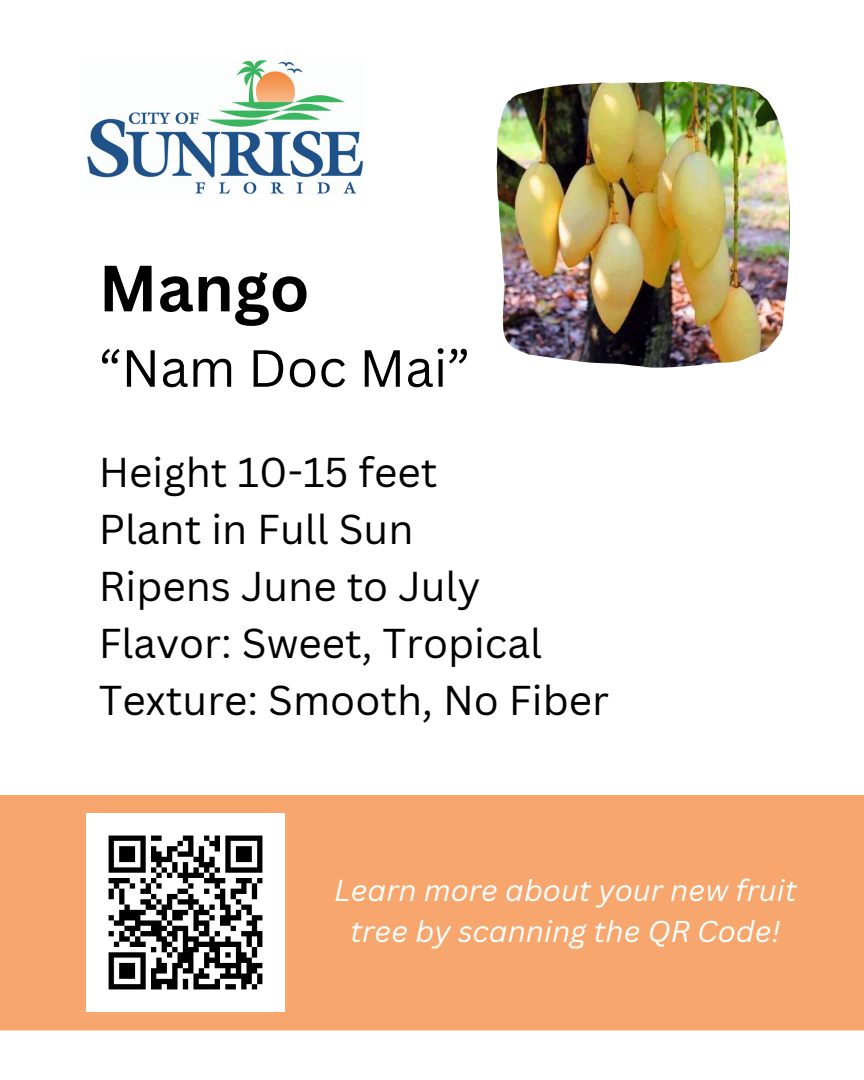
<style>
.page{position:relative;width:864px;height:1080px;background:#fff}
.page>*{position:absolute;margin:0;border:0;box-sizing:border-box;transform-origin:0 0}
.t1{font:700 63.9px "Canva Sans";color:#000}
.t2{font:51px "Canva Sans";color:#000}
.t3{font:40.5px/56.7px "Canva Sans";color:#000}
.t4{font:italic 29.4px/40.5px "Canva Sans";color:#fff;text-align:center}
</style>
<div class="page">
<img style="left:87px;top:60px;width:276px;height:134px">
<img style="left:497px;top:81px;width:293px;height:286px">
<div style="left:0;top:795px;width:864px;height:235px;background:#f7a66d"></div>
<img style="left:86px;top:813px;width:198px;height:198px">
<h1 class="t1" style="left:99px;top:243px;width:212px">Mango</h1>
<h2 class="t2" style="left:99px;top:332px;width:373px">“Nam Doc Mai”</h2>
<p class="t3" style="left:99px;top:443px;width:512px">Height 10-15 feet<br>Plant in Full Sun<br>Ripens June to July<br>Flavor: Sweet, Tropical<br>Texture: Smooth, No Fiber</p>
<p class="t4" style="left:334px;top:870px;width:464px">Learn more about your new fruit tree by scanning the QR Code!</p>
</div>
